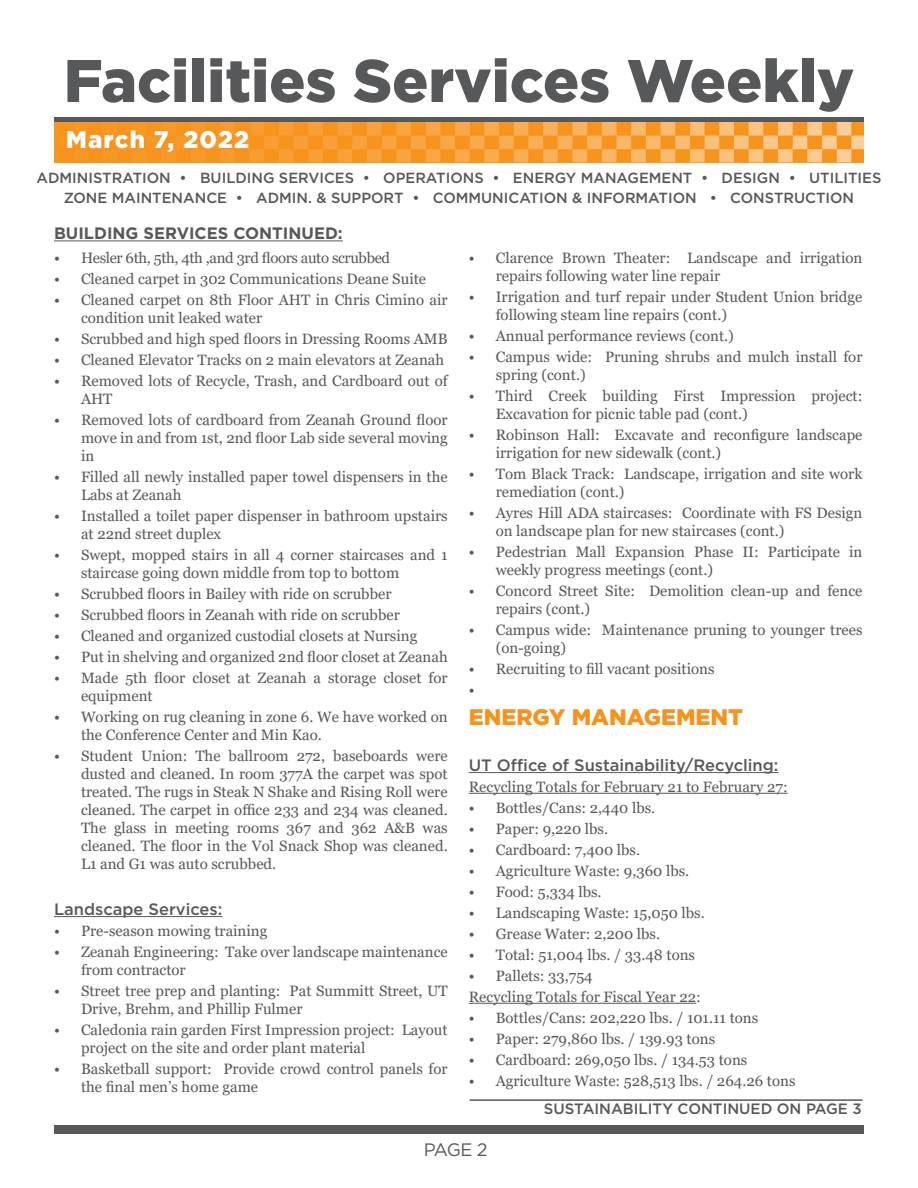
<style>
.page{position:relative;width:918px;height:1188px;background:#fff}
.page>*{position:absolute;margin:0;border:0;box-sizing:border-box;transform-origin:0 0}
.t1{font:900 60px "Gotham";color:#57585a}
.t2{font:900 24px "Gotham";letter-spacing:.05em;color:#fff}
.t3{font:900 22.5px "Gotham";color:#f7931d}
.t4{font:18px "Gotham";color:#57585a}
.t5{font:500 16.5px "Gotham";color:#57585a}
.t6{font:700 16.5px "Gotham";color:#57585a}
.t7{font:15px/18px "Georgia";color:#57585a}
.t8{font:15px "Georgia";letter-spacing:-.025em;color:#57585a}
.t9{font:500 15px "Gotham";color:#57585a}
.t10{font:500 14.7px "Gotham";color:#57585a}
</style>
<div class="page">
<div style="left:54px;top:1125px;width:810px;height:9px;background:#57585a"></div>
<div style="left:54px;top:117px;width:810px;height:6px;background:#57585a"></div>
<img style="left:54px;top:122px;width:810px;height:40px">
<hr style="left:470px;top:1099px;width:392px;height:2px;background:#57585a">
<hr style="left:54px;top:916px;width:168px;height:1px;background:#57585a">
<hr style="left:469px;top:772px;width:310px;height:1px;background:#57585a">
<hr style="left:469px;top:793px;width:319px;height:1px;background:#57585a">
<hr style="left:469px;top:1003px;width:227px;height:1px;background:#57585a">
<hr style="left:54px;top:240px;width:289px;height:1px;background:#57585a">
<p class="t1" style="left:64px;top:39px;width:792px">Facilities Services Weekly</p>
<p class="t2" style="left:66px;top:123px;width:185px">March 7, 2022</p>
<p class="t10" style="left:37px;top:168px;width:846px">ADMINISTRATION • BUILDING SERVICES • OPERATIONS • ENERGY MANAGEMENT • DESIGN • UTILITIES</p>
<p class="t10" style="left:64px;top:188px;width:792px">ZONE MAINTENANCE • ADMIN. &amp; SUPPORT • COMMUNICATION &amp; INFORMATION • CONSTRUCTION</p>
<p class="t6" style="left:54px;top:222px;width:290px">BUILDING SERVICES CONTINUED:</p>
<p class="t8" style="left:54px;top:249px;width:338px">• Hesler 6th, 5th, 4th ,and 3rd floors auto scrubbed</p>
<p class="t7" style="left:54px;top:270px;width:374px">• Cleaned carpet in 302 Communications Deane Suite</p>
<p class="t7" style="left:81px;top:291px;width:368px;text-indent:-27px">• Cleaned carpet on 8th Floor AHT in Chris Cimino air condition unit leaked water</p>
<p class="t7" style="left:54px;top:330px;width:395px">• Scrubbed and high sped floors in Dressing Rooms AMB</p>
<p class="t7" style="left:54px;top:351px;width:392px">• Cleaned Elevator Tracks on 2 main elevators at Zeanah</p>
<p class="t7" style="left:81px;top:372px;width:368px;text-indent:-27px">• Removed lots of Recycle, Trash, and Cardboard out of<br>AHT</p>
<p class="t7" style="left:81px;top:411px;width:368px;text-align:justify;text-indent:-27px">• Removed lots of cardboard from Zeanah Ground floor move in and from 1st, 2nd floor Lab side several moving in</p>
<p class="t7" style="left:81px;top:468px;width:368px;text-indent:-27px">• Filled all newly installed paper towel dispensers in the<br>Labs at Zeanah</p>
<p class="t7" style="left:81px;top:507px;width:368px;text-indent:-27px">• Installed a toilet paper dispenser in bathroom upstairs at 22nd street duplex</p>
<p class="t7" style="left:81px;top:546px;width:368px;text-indent:-27px">• Swept, mopped stairs in all 4 corner staircases and 1 staircase going down middle from top to bottom</p>
<p class="t7" style="left:54px;top:585px;width:339px">• Scrubbed floors in Bailey with ride on scrubber</p>
<p class="t7" style="left:54px;top:606px;width:347px">• Scrubbed floors in Zeanah with ride on scrubber</p>
<p class="t7" style="left:54px;top:627px;width:365px">• Cleaned and organized custodial closets at Nursing</p>
<p class="t7" style="left:54px;top:648px;width:395px">• Put in shelving and organized 2nd floor closet at Zeanah</p>
<p class="t7" style="left:81px;top:669px;width:368px;text-indent:-27px">• Made 5th floor closet at Zeanah a storage closet for equipment</p>
<p class="t7" style="left:81px;top:708px;width:368px;text-indent:-27px">• Working on rug cleaning in zone 6. We have worked on the Conference Center and Min Kao.</p>
<p class="t7" style="left:81px;top:747px;width:368px;text-align:justify;text-indent:-27px">• Student Union: The ballroom 272, baseboards were dusted and cleaned. In room 377A the carpet was spot treated. The rugs in Steak N Shake and Rising Roll were cleaned. The carpet in office 233 and 234 was cleaned.<br>The glass in meeting rooms 367 and 362 A&amp;B was cleaned. The floor in the Vol Snack Shop was cleaned.<br>L1 and G1 was auto scrubbed.</p>
<p class="t5" style="left:54px;top:898px;width:170px">Landscape Services:</p>
<p class="t7" style="left:54px;top:922px;width:215px">• Pre-season mowing training</p>
<p class="t7" style="left:81px;top:943px;width:368px;text-indent:-27px">• Zeanah Engineering: Take over landscape maintenance from contractor</p>
<p class="t7" style="left:81px;top:982px;width:368px;text-indent:-27px">• Street tree prep and planting: Pat Summitt Street, UT<br>Drive, Brehm, and Phillip Fulmer</p>
<p class="t7" style="left:81px;top:1021px;width:368px;text-indent:-27px">• Caledonia rain garden First Impression project: Layout project on the site and order plant material</p>
<p class="t7" style="left:81px;top:1060px;width:368px;text-indent:-27px">• Basketball support: Provide crowd control panels for the final men’s home game</p>
<p class="t7" style="left:496px;top:249px;width:368px;text-indent:-27px">• Clarence Brown Theater: Landscape and irrigation repairs following water line repair</p>
<p class="t7" style="left:496px;top:288px;width:368px;text-indent:-27px">• Irrigation and turf repair under Student Union bridge following steam line repairs (cont.)</p>
<p class="t7" style="left:469px;top:327px;width:267px">• Annual performance reviews (cont.)</p>
<p class="t7" style="left:496px;top:348px;width:368px;text-indent:-27px">• Campus wide: Pruning shrubs and mulch install for spring (cont.)</p>
<p class="t7" style="left:496px;top:387px;width:368px;text-indent:-27px">• Third Creek building First Impression project:<br>Excavation for picnic table pad (cont.)</p>
<p class="t7" style="left:496px;top:426px;width:368px;text-indent:-27px">• Robinson Hall: Excavate and reconfigure landscape irrigation for new sidewalk (cont.)</p>
<p class="t7" style="left:496px;top:465px;width:368px;text-indent:-27px">• Tom Black Track: Landscape, irrigation and site work remediation (cont.)</p>
<p class="t7" style="left:496px;top:504px;width:368px;text-indent:-27px">• Ayres Hill ADA staircases: Coordinate with FS Design on landscape plan for new staircases (cont.)</p>
<p class="t7" style="left:496px;top:543px;width:368px;text-indent:-27px">• Pedestrian Mall Expansion Phase II: Participate in weekly progress meetings (cont.)</p>
<p class="t7" style="left:496px;top:582px;width:368px;text-indent:-27px">• Concord Street Site: Demolition clean-up and fence repairs (cont.)</p>
<p class="t7" style="left:496px;top:621px;width:368px;text-indent:-27px">• Campus wide: Maintenance pruning to younger trees (on-going)</p>
<p class="t7" style="left:469px;top:660px;width:247px">• Recruiting to fill vacant positions</p>
<p class="t7" style="left:469px;top:681px;width:7px">•</p>
<p class="t3" style="left:469px;top:702px;width:276px">ENERGY MANAGEMENT</p>
<p class="t5" style="left:469px;top:754px;width:311px">UT Office of Sustainability/Recycling:</p>
<p class="t7" style="left:469px;top:778px;width:320px">Recycling Totals for February 21 to February 27:</p>
<p class="t7" style="left:469px;top:799px;width:188px">• Bottles/Cans: 2,440 lbs.</p>
<p class="t7" style="left:469px;top:820px;width:141px">• Paper: 9,220 lbs.</p>
<p class="t7" style="left:469px;top:841px;width:173px">• Cardboard: 7,400 lbs.</p>
<p class="t7" style="left:469px;top:862px;width:222px">• Agriculture Waste: 9,360 lbs.</p>
<p class="t7" style="left:469px;top:883px;width:134px">• Food: 5,334 lbs.</p>
<p class="t7" style="left:469px;top:904px;width:238px">• Landscaping Waste: 15,050 lbs.</p>
<p class="t7" style="left:469px;top:925px;width:193px">• Grease Water: 2,200 lbs.</p>
<p class="t7" style="left:469px;top:946px;width:228px">• Total: 51,004 lbs. / 33.48 tons</p>
<p class="t7" style="left:469px;top:967px;width:126px">• Pallets: 33,754</p>
<p class="t7" style="left:469px;top:988px;width:234px">Recycling Totals for Fiscal Year 22:</p>
<p class="t7" style="left:469px;top:1009px;width:291px">• Bottles/Cans: 202,220 lbs. / 101.11 tons</p>
<p class="t7" style="left:469px;top:1030px;width:248px">• Paper: 279,860 lbs. / 139.93 tons</p>
<p class="t7" style="left:469px;top:1051px;width:280px">• Cardboard: 269,050 lbs. / 134.53 tons</p>
<p class="t7" style="left:469px;top:1072px;width:328px">• Agriculture Waste: 528,513 lbs. / 264.26 tons</p>
<p class="t9" style="left:544px;top:1099px;width:319px">SUSTAINABILITY CONTINUED ON PAGE 3</p>
<p class="t4" style="left:424px;top:1138px;width:65px">PAGE 2</p>
</div>
